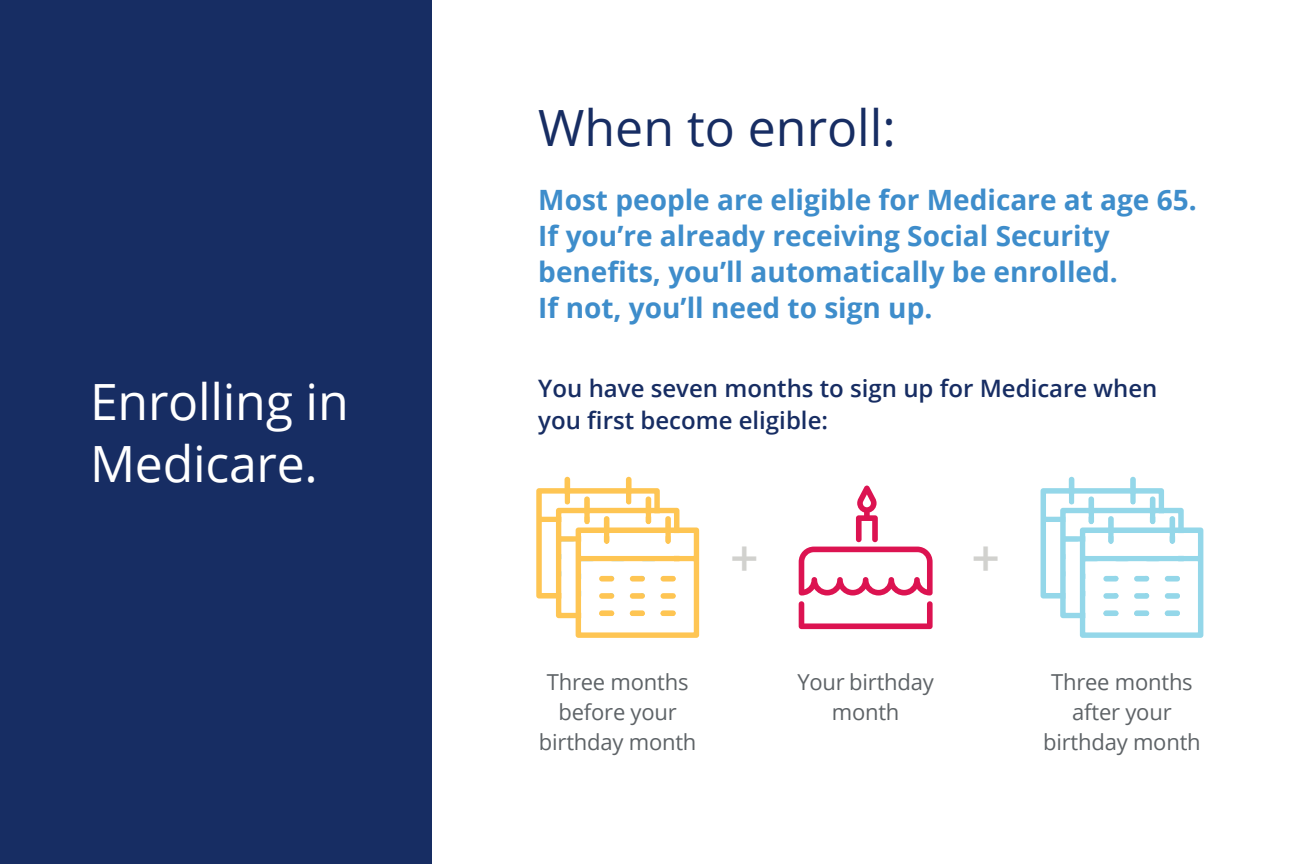
<style>
.page{position:relative;width:1296px;height:864px;background:#fff}
.page>*{position:absolute;margin:0;border:0;box-sizing:border-box;transform-origin:0 0}
.t1{font:50px/62px "Open Sans";letter-spacing:-.005em;color:#fff}
.t2{font:50px "Open Sans";color:#172d63}
.t3{font:600 50px "Open Sans";color:#d1d1ce}
.t4{font:700 28px/36px "Open Sans";color:#3e8dcb}
.t5{font:600 24px/32px "Open Sans";color:#172d63}
.t6{font:22px/30px "Open Sans";letter-spacing:-.01em;color:#5e6367;text-align:center}
</style>
<div class="page">
<div style="left:0;top:0;width:432px;height:864px;background:#172d63"></div>
<svg style="left:799px;top:486px;width:134px;height:143px"></svg>
<svg style="left:536px;top:477px;width:163px;height:161px"></svg>
<div style="left:599px;top:576px;width:15px;height:6px;background:#fec553;border-radius:3px"></div>
<div style="left:599px;top:593px;width:15px;height:6px;background:#fec553;border-radius:3px"></div>
<div style="left:599px;top:610px;width:15px;height:6px;background:#fec553;border-radius:3px"></div>
<div style="left:630px;top:576px;width:15px;height:6px;background:#fec553;border-radius:3px"></div>
<div style="left:630px;top:593px;width:15px;height:6px;background:#fec553;border-radius:3px"></div>
<div style="left:630px;top:610px;width:15px;height:6px;background:#fec553;border-radius:3px"></div>
<div style="left:661px;top:576px;width:15px;height:6px;background:#fec553;border-radius:3px"></div>
<div style="left:661px;top:593px;width:15px;height:6px;background:#fec553;border-radius:3px"></div>
<div style="left:661px;top:610px;width:15px;height:6px;background:#fec553;border-radius:3px"></div>
<svg style="left:1041px;top:477px;width:162px;height:161px"></svg>
<div style="left:1103px;top:576px;width:15px;height:6px;background:#94d7e9;border-radius:3px"></div>
<div style="left:1103px;top:593px;width:15px;height:6px;background:#94d7e9;border-radius:3px"></div>
<div style="left:1103px;top:610px;width:15px;height:6px;background:#94d7e9;border-radius:3px"></div>
<div style="left:1134px;top:576px;width:15px;height:6px;background:#94d7e9;border-radius:3px"></div>
<div style="left:1134px;top:593px;width:15px;height:6px;background:#94d7e9;border-radius:3px"></div>
<div style="left:1134px;top:610px;width:15px;height:6px;background:#94d7e9;border-radius:3px"></div>
<div style="left:1165px;top:576px;width:15px;height:6px;background:#94d7e9;border-radius:3px"></div>
<div style="left:1165px;top:593px;width:15px;height:6px;background:#94d7e9;border-radius:3px"></div>
<div style="left:1165px;top:610px;width:15px;height:6px;background:#94d7e9;border-radius:3px"></div>
<p class="t1" style="left:90px;top:370px;width:260px">Enrolling in<br>Medicare.</p>
<p class="t2" style="left:538px;top:94px;width:359px">When to enroll:</p>
<p class="t4" style="left:538px;top:181px;width:660px">Most people are eligible for Medicare at age 65.<br>If you’re already receiving Social Security benefits, you’ll automatically be enrolled.<br>If not, you’ll need to sign up.</p>
<p class="t5" style="left:538px;top:371px;width:621px">You have seven months to sign up for Medicare when you first become eligible:</p>
<p class="t3" style="left:730px;top:524px;width:30px">+</p>
<p class="t3" style="left:971px;top:524px;width:30px">+</p>
<p class="t6" style="left:797px;top:667px;width:138px">Your birthday month</p>
<p class="t6" style="left:539px;top:667px;width:159px">Three months before your birthday month</p>
<p class="t6" style="left:1043px;top:667px;width:159px">Three months after your birthday month</p>
</div>
